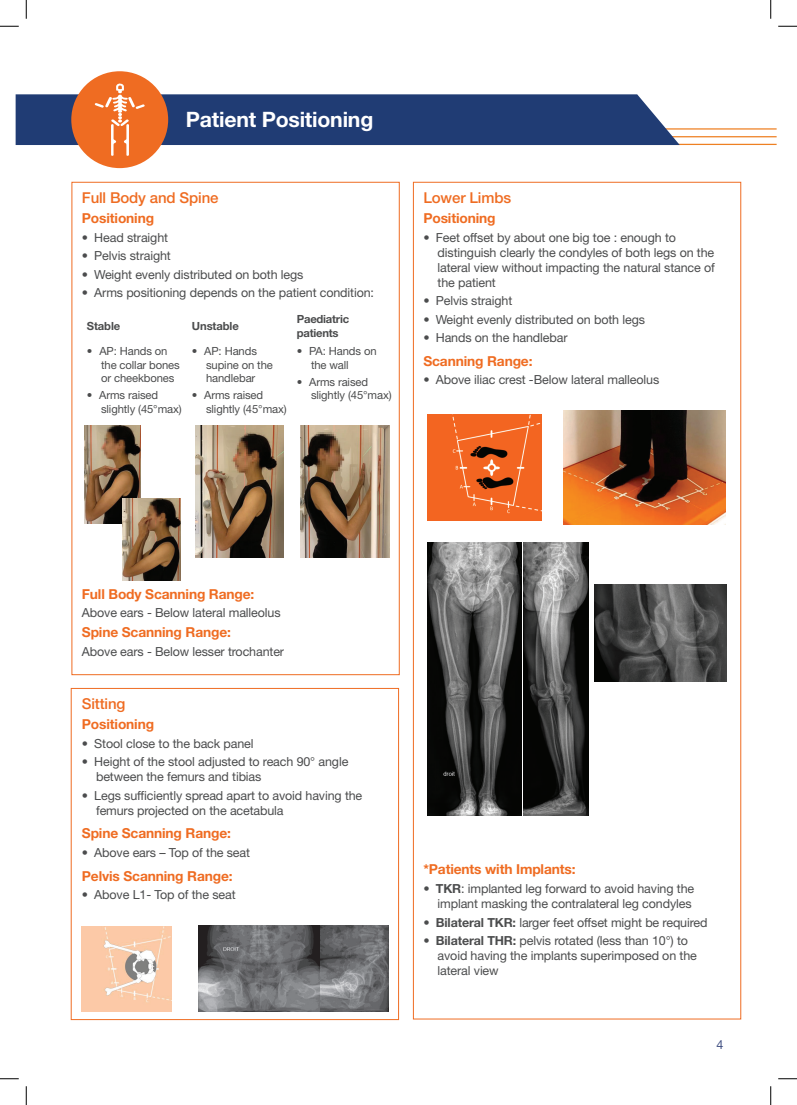
<style>
.page{position:relative;width:797px;height:1105px;background:#fff}
.page>*{position:absolute;margin:0;border:0;box-sizing:border-box;transform-origin:0 0}
.t1{font:700 21.25px "Helvetica Neue LT Std";letter-spacing:-.01em;color:#fff}
.t2{font:500 15px "Helvetica Neue LT Std";letter-spacing:-.01em;color:#ef6c22}
.t3{font:700 13.75px "Helvetica Neue LT Std";letter-spacing:-.01em;color:#ef6c22}
.t4{font:12.5px/15px "Helvetica Neue LT Std";letter-spacing:-.01em;color:#4b4c4d}
.t5{font:12.5px "Helvetica Neue LT Std";color:#3f4e81}
.t6{font:11.25px/13.5px "Helvetica Neue LT Std";letter-spacing:-.01em;color:#4b4c4d}
.t7{font:700 11.25px/13.5px "Helvetica Neue LT Std";letter-spacing:-.02em;color:#4b4c4d}
.s1{font-weight:700}
</style>
<div class="page">
<div style="left:72px;top:182px;width:327px;height:493px;border:1px solid #ef6c22"></div>
<div style="left:71px;top:688px;width:328px;height:332px;border:1px solid #ef6c22"></div>
<hr style="left:331px;top:144px;width:445px;height:1px;background:#ee8022">
<hr style="left:331px;top:136px;width:445px;height:1px;background:#ee8022">
<hr style="left:331px;top:128px;width:445px;height:2px;background:#ee8022">
<div style="left:71px;top:71px;width:97px;height:97px;background:#ef6c22;border-radius:50%"></div>
<img style="left:196px;top:425px;width:87px;height:133px">
<img style="left:85px;top:425px;width:55px;height:99px">
<img style="left:300px;top:425px;width:90px;height:133px">
<img style="left:123px;top:498px;width:57px;height:82px">
<img style="left:427px;top:414px;width:115px;height:107px">
<img style="left:427px;top:542px;width:161px;height:273px">
<img style="left:594px;top:585px;width:133px;height:97px">
<img style="left:563px;top:411px;width:162px;height:113px">
<img style="left:81px;top:927px;width:90px;height:85px">
<img style="left:319px;top:925px;width:69px;height:87px">
<img style="left:199px;top:925px;width:120px;height:87px">
<svg style="left:16px;top:83px;width:663px;height:73px"></svg>
<svg style="left:0;top:25px;width:19px;height:2px"></svg>
<svg style="left:778px;top:25px;width:19px;height:2px"></svg>
<svg style="left:0;top:1078px;width:19px;height:1px"></svg>
<svg style="left:778px;top:1078px;width:19px;height:1px"></svg>
<svg style="left:25px;top:0;width:2px;height:19px"></svg>
<svg style="left:25px;top:1086px;width:2px;height:19px"></svg>
<svg style="left:770px;top:0;width:1px;height:19px"></svg>
<svg style="left:770px;top:1086px;width:1px;height:19px"></svg>
<h1 class="t1" style="left:186px;top:107px;width:189px">Patient Positioning</h1>
<p class="t2" style="left:82px;top:189px;width:138px">Full Body and Spine</p>
<p class="t3" style="left:82px;top:210px;width:74px">Positioning</p>
<p class="t4" style="left:82px;top:229px;width:88px">• Head straight</p>
<p class="t4" style="left:82px;top:248px;width:90px">• Pelvis straight</p>
<p class="t4" style="left:82px;top:267px;width:223px">• Weight evenly distributed on both legs</p>
<p class="t4" style="left:82px;top:285px;width:294px">• Arms positioning depends on the patient condition:</p>
<p class="t7" style="left:87px;top:319px;width:35px">Stable</p>
<p class="t7" style="left:192px;top:319px;width:48px">Unstable</p>
<p class="t7" style="left:297px;top:312px;width:54px">Paediatric patients</p>
<p class="t6" style="left:101px;top:344px;width:80px;text-indent:-14px">• AP: Hands on the collar bones or cheekbones</p>
<p class="t6" style="left:101px;top:388px;width:82px;text-indent:-14px">• Arms raised slightly (45°max)</p>
<p class="t6" style="left:206px;top:344px;width:68px;text-indent:-14px">• AP: Hands supine on the handlebar</p>
<p class="t6" style="left:206px;top:388px;width:82px;text-indent:-14px">• Arms raised slightly (45°max)</p>
<p class="t6" style="left:311px;top:344px;width:67px;text-indent:-14px">• PA: Hands on the wall</p>
<p class="t6" style="left:311px;top:375px;width:82px;text-indent:-14px">• Arms raised slightly (45°max)</p>
<p class="t2" style="left:423px;top:189px;width:89px">Lower Limbs</p>
<p class="t3" style="left:423px;top:210px;width:74px">Positioning</p>
<p class="t4" style="left:437px;top:229px;width:279px;text-indent:-14px">• Feet offset by about one big toe : enough to distinguish clearly the condyles of both legs on the lateral view without impacting the natural stance of the patient</p>
<p class="t4" style="left:423px;top:293px;width:90px">• Pelvis straight</p>
<p class="t4" style="left:423px;top:312px;width:223px">• Weight evenly distributed on both legs</p>
<p class="t4" style="left:423px;top:330px;width:146px">• Hands on the handlebar</p>
<p class="t3" style="left:423px;top:352px;width:111px">Scanning Range:</p>
<p class="t4" style="left:423px;top:372px;width:237px">• Above iliac crest -Below lateral malleolus</p>
<p class="t3" style="left:82px;top:585px;width:174px">Full Body Scanning Range:</p>
<p class="t4" style="left:82px;top:605px;width:200px">Above ears - Below lateral malleolus</p>
<p class="t3" style="left:82px;top:624px;width:151px">Spine Scanning Range:</p>
<p class="t4" style="left:82px;top:644px;width:204px">Above ears - Below lesser trochanter</p>
<p class="t2" style="left:82px;top:695px;width:45px">Sitting</p>
<p class="t3" style="left:82px;top:716px;width:74px">Positioning</p>
<p class="t4" style="left:82px;top:736px;width:173px">• Stool close to the back panel</p>
<p class="t4" style="left:96px;top:754px;width:254px;text-indent:-14px">• Height of the stool adjusted to reach 90° angle between the femurs and tibias</p>
<p class="t4" style="left:96px;top:788px;width:268px;text-indent:-14px">• Legs sufficiently spread apart to avoid having the femurs projected on the acetabula</p>
<p class="t3" style="left:82px;top:825px;width:151px">Spine Scanning Range:</p>
<p class="t4" style="left:82px;top:845px;width:170px">• Above ears – Top of the seat</p>
<p class="t3" style="left:82px;top:867px;width:152px">Pelvis Scanning Range:</p>
<p class="t4" style="left:82px;top:887px;width:155px">• Above L1- Top of the seat</p>
<p class="t3" style="left:423px;top:861px;width:154px">*Patients with Implants:</p>
<p class="t4" style="left:423px;top:881px;width:272px;text-align:right">• <span class="s1">TKR</span>: implanted leg forward to avoid having the implant masking the contralateral leg condyles</p>
<p class="t4" style="left:423px;top:914px;width:286px">• <span class="s1">Bilateral TKR:</span> larger feet offset might be required</p>
<p class="t4" style="left:437px;top:933px;width:261px;text-indent:-14px">• <span class="s1">Bilateral THR:</span> pelvis rotated (less than 10°) to avoid having the implants superimposed on the lateral view</p>
<p class="t5" style="left:716px;top:1037px;width:8px">4</p>
</div>
